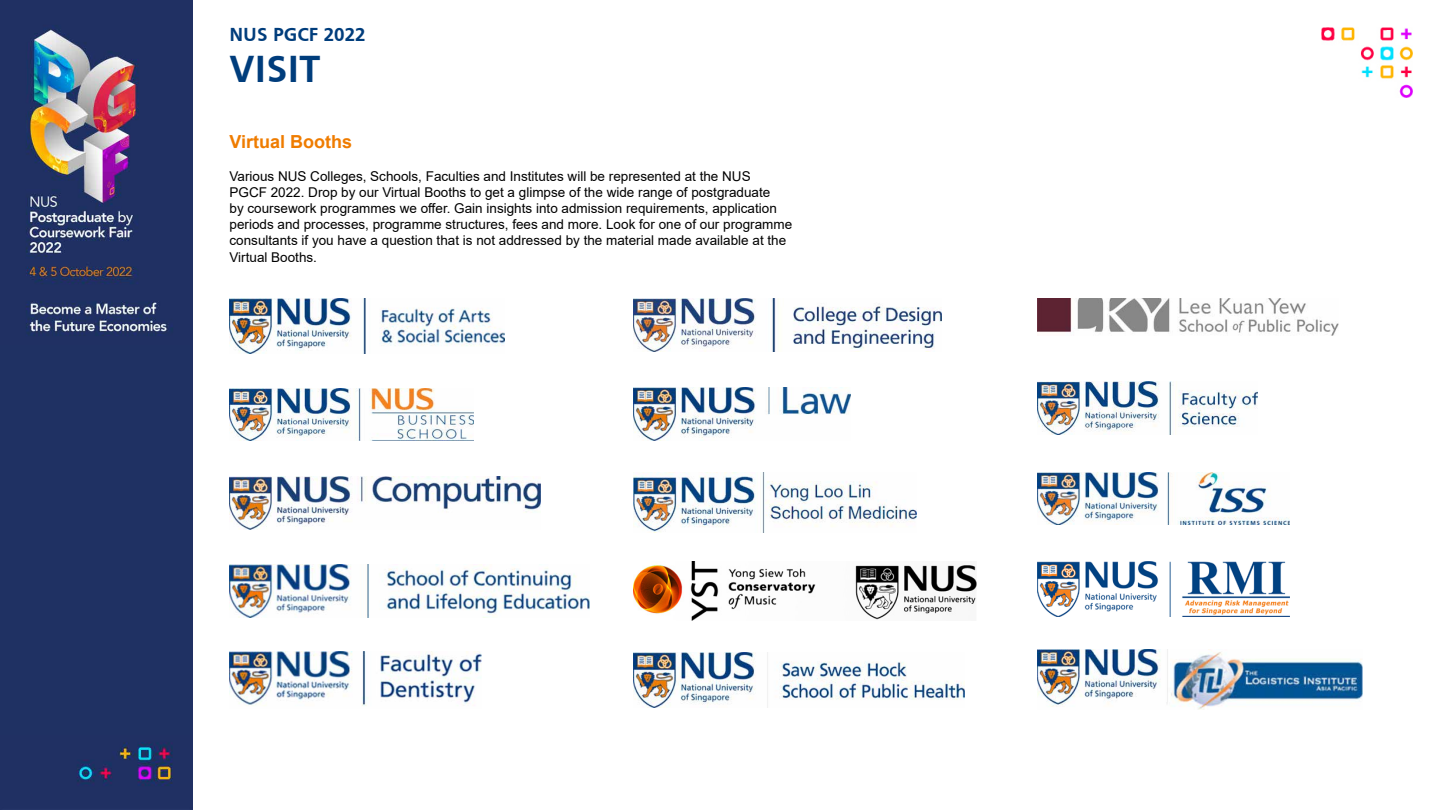
<style>
.page{position:relative;width:1440px;height:810px;background:#fff}
.page>*{position:absolute;margin:0;border:0;box-sizing:border-box;transform-origin:0 0}
.t1{font:700 39px "Frutiger";color:#003d7c}
.t2{font:700 19.5px "Frutiger";color:#003d7c}
.t3{font:700 18px "Arial";color:#ef7c00}
.t4{font:13.5px/16.2px "Arial";color:#000}
</style>
<div class="page">
<img style="left:0;top:735px;width:192px;height:75px">
<img style="left:0;top:0;width:192px;height:346px">
<div style="left:0;top:346px;width:192px;height:389px;background:#1f3163"></div>
<img style="left:1322px;top:27px;width:91px;height:71px">
<img style="left:230px;top:388px;width:243px;height:53px">
<img style="left:230px;top:476px;width:310px;height:54px">
<img style="left:230px;top:565px;width:360px;height:53px">
<img style="left:634px;top:299px;width:307px;height:53px">
<img style="left:230px;top:651px;width:251px;height:55px">
<img style="left:634px;top:387px;width:217px;height:54px">
<img style="left:634px;top:473px;width:283px;height:60px">
<img style="left:634px;top:562px;width:342px;height:59px">
<img style="left:1038px;top:299px;width:300px;height:36px">
<img style="left:1038px;top:381px;width:220px;height:53px">
<img style="left:1038px;top:472px;width:252px;height:53px">
<img style="left:230px;top:299px;width:274px;height:54px">
<img style="left:634px;top:652px;width:330px;height:56px">
<img style="left:1038px;top:562px;width:252px;height:55px">
<img style="left:1038px;top:650px;width:325px;height:60px">
<h2 class="t2" style="left:230px;top:23px;width:138px">NUS PGCF 2022</h2>
<h1 class="t1" style="left:230px;top:46px;width:93px">VISIT</h1>
<h3 class="t3" style="left:230px;top:129px;width:124px">Virtual Booths</h3>
<p class="t4" style="left:230px;top:168px;width:564px">Various NUS Colleges, Schools, Faculties and Institutes will be represented at the NUS<br>PGCF 2022. Drop by our Virtual Booths to get a glimpse of the wide range of postgraduate<br>by coursework programmes we offer. Gain insights into admission requirements, application periods and processes, programme structures, fees and more. Look for one of our programme consultants if you have a question that is not addressed by the material made available at the Virtual Booths.</p>
</div>
